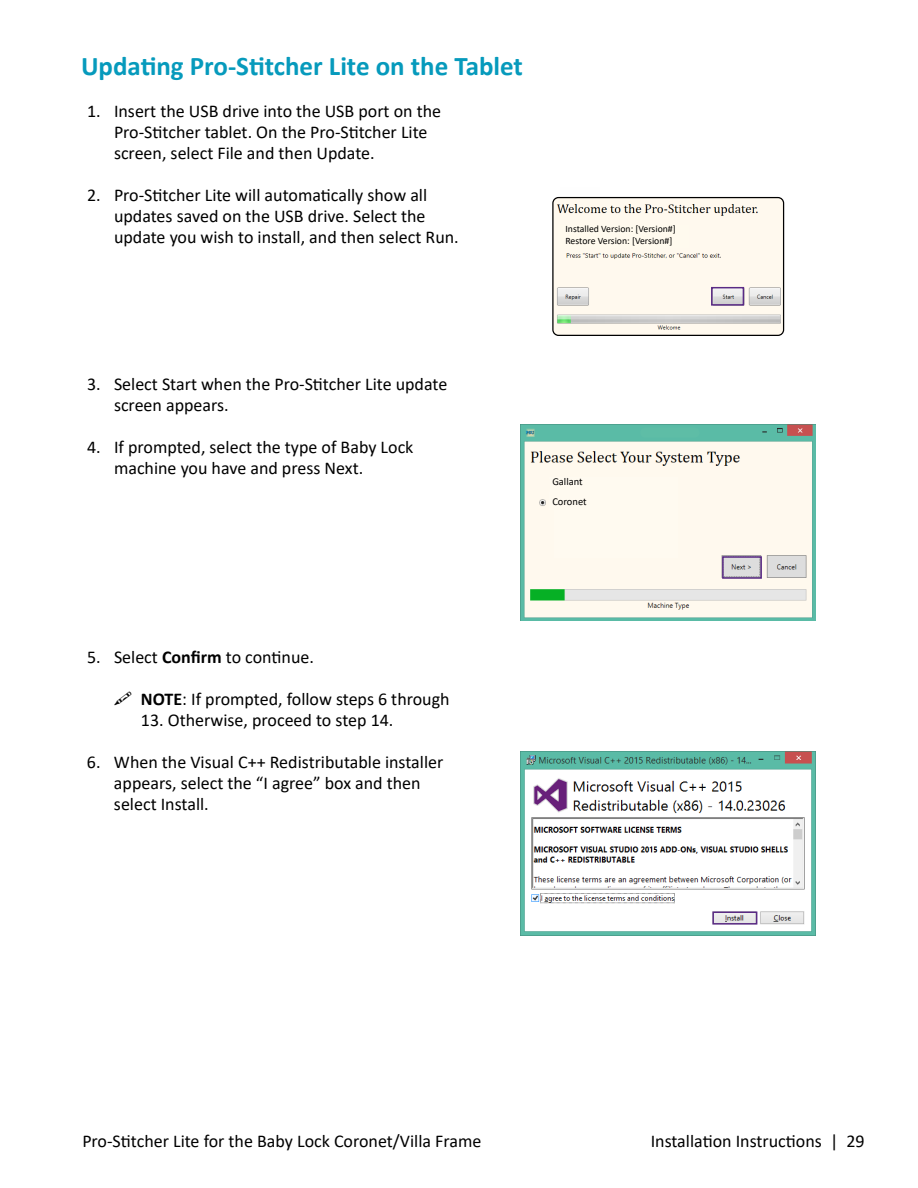
<style>
.page{position:relative;width:918px;height:1188px;background:#fff}
.page>*{position:absolute;margin:0;border:0;box-sizing:border-box;transform-origin:0 0}
.t1{font:700 27px "Calibri";color:#069abc}
.t2{font:18px/21px "Calibri";color:#000}
.t3{font:10.5px/20px "Calibri";color:#000}
.t4{font:9.75px/12px "Calibri";color:#000}
.s1{font-weight:700}
</style>
<div class="page">
<img style="left:554px;top:198px;width:230px;height:137px">
<div style="left:552px;top:197px;width:232px;height:139px;border:1px solid #000;border-radius:6px"></div>
<div style="left:559px;top:225px;width:130px;height:23px;background:#fffaee"></div>
<div style="left:711px;top:287px;width:33px;height:19px;border:2px solid #5a2b85"></div>
<img style="left:521px;top:424px;width:295px;height:197px">
<div style="left:550px;top:477px;width:128px;height:80px;background:#fffaf0"></div>
<svg style="left:539px;top:480px;width:10px;height:11px"></svg>
<div style="left:640px;top:427px;width:60px;height:11px;background:#5ebda6;border-radius:5px"></div>
<div style="left:722px;top:556px;width:40px;height:23px;border:2px solid #5a2b85"></div>
<div style="left:538px;top:511px;width:15px;height:48px;background:#fff9ee"></div>
<img style="left:521px;top:751px;width:295px;height:185px">
<div style="left:712px;top:911px;width:45px;height:14px;border:2px solid #5a2b85"></div>
<h1 class="t1" style="left:81px;top:47px;width:443px">Updating Pro‑Stitcher Lite on the Tablet</h1>
<p class="t2" style="left:114px;top:100px;width:329px;text-indent:-27px">1. Insert the USB drive into the USB port on the<br>Pro‑Stitcher tablet. On the Pro‑Stitcher Lite screen, select File and then Update.</p>
<p class="t2" style="left:114px;top:184px;width:346px;text-indent:-27px">2. Pro‑Stitcher Lite will automatically show all updates saved on the USB drive. Select the update you wish to install, and then select Run.</p>
<p class="t4" style="left:565px;top:223px;width:112px">Installed Version: [Version#]<br>Restore Version: [Version#]</p>
<p class="t2" style="left:114px;top:373px;width:335px;text-indent:-27px">3. Select Start when the Pro‑Stitcher Lite update screen appears.</p>
<p class="t2" style="left:114px;top:436px;width:301px;text-indent:-27px">4. If prompted, select the type of Baby Lock machine you have and press Next.</p>
<p class="t3" style="left:552px;top:471px;width:36px">Gallant<br>Coronet</p>
<p class="t2" style="left:87px;top:646px;width:228px">5. Select <span class="s1">Confirm</span> to continue.</p>
<p class="t2" style="left:141px;top:688px;width:310px"><span class="s1">NOTE</span>: If prompted, follow steps 6 through</p>
<p class="t2" style="left:141px;top:709px;width:254px">13. Otherwise, proceed to step 14.</p>
<p class="t2" style="left:114px;top:751px;width:331px;text-indent:-27px">6. When the Visual C++ Redistributable installer appears, select the “I agree” box and then select Install.</p>
<p class="t2" style="left:82px;top:1130px;width:401px">Pro-Stitcher Lite for the Baby Lock Coronet/Villa Frame</p>
<p class="t2" style="left:651px;top:1130px;width:216px">Installation Instructions | 29</p>
</div>
